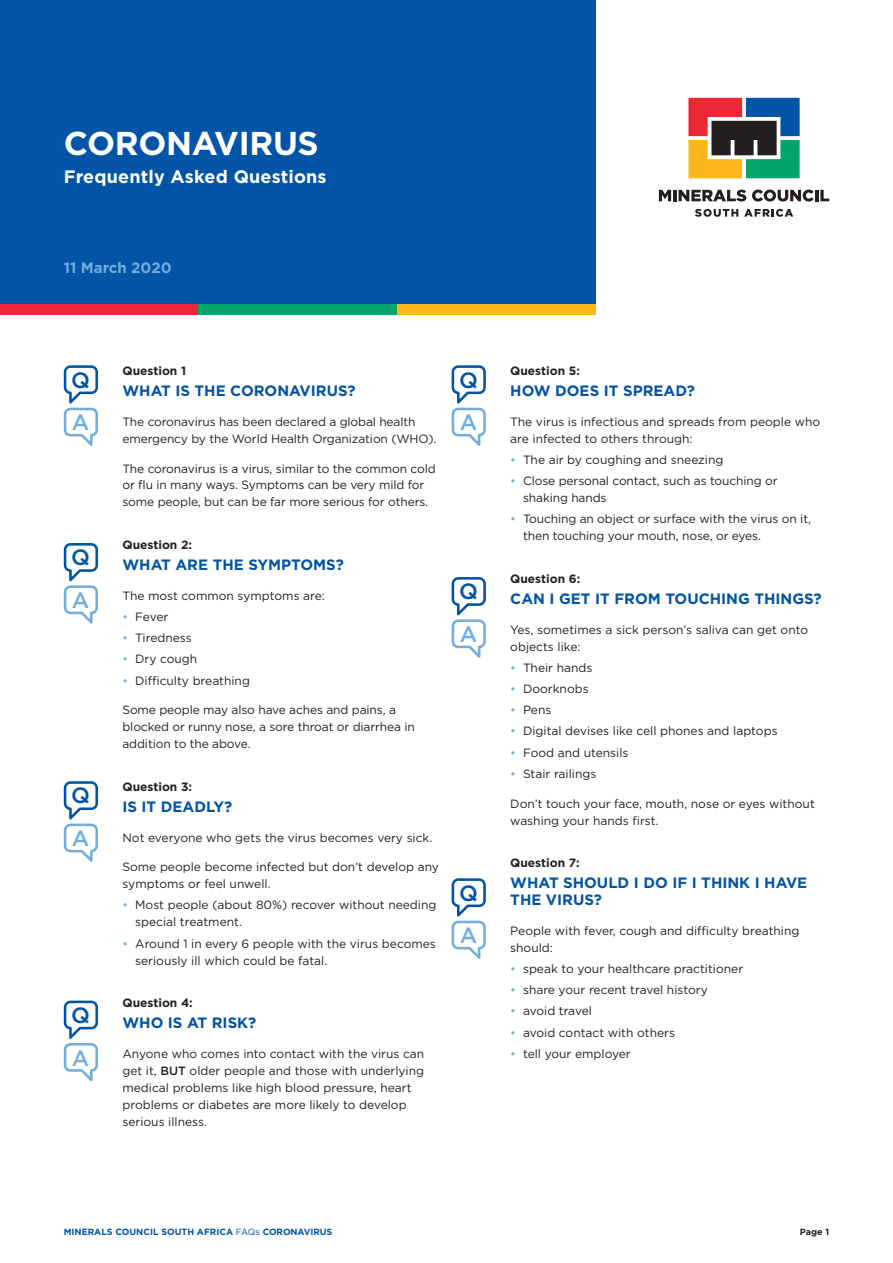
<style>
.page{position:relative;width:893px;height:1263px;background:#fff}
.page>*{position:absolute;margin:0;border:0;box-sizing:border-box;transform-origin:0 0}
.Intro_copy_2017{font:700 33px "Gotham";letter-spacing:-.01em;color:#fff}
.Heading_1_2017{font:500 22.05px "Gotham";color:#0154a6}
.Heading_1_2017-2{font:500 22.05px "Gotham";color:#72addd}
.Intro_copy_2017-2{font:700 18px "Gotham";letter-spacing:.01em;color:#fff}
.Body_Copy_2017{font:700 15px/17px "Gotham";color:#0154a6}
.Body_Copy_2017-2{font:700 15px "Gotham";color:#72addd}
.Body_Copy_2017-3{font:12px/17px "Gotham";color:#231f20}
.Body_Copy_2017-4{font:700 12px "Gotham";color:#231f20}
.Body_Copy_2017-5{font:12px "Gotham";letter-spacing:-.02em;color:#231f20}
.t1{font:700 9px "Gotham";color:#0154a6}
.t2{font:700 9px "Gotham";color:#231f20}
.s1{color:#72addd}
.s2{font-weight:500}
.s3{font-weight:400}
</style>
<div class="page">
<div style="left:0;top:0;width:595px;height:305px;background:#0154a6"></div>
<svg style="left:688px;top:98px;width:112px;height:80px;background:#787563"></svg>
<svg style="left:659px;top:190px;width:87px;height:11px"></svg>
<svg style="left:752px;top:190px;width:77px;height:12px"></svg>
<svg style="left:695px;top:209px;width:43px;height:8px"></svg>
<svg style="left:744px;top:209px;width:49px;height:8px"></svg>
<div style="left:0;top:304px;width:198px;height:11px;background:#ee2534"></div>
<div style="left:198px;top:304px;width:199px;height:11px;background:#00a66e"></div>
<div style="left:397px;top:304px;width:198px;height:11px;background:#fcb81b"></div>
<svg style="left:64px;top:365px;width:34px;height:81px"></svg>
<svg style="left:452px;top:365px;width:34px;height:81px"></svg>
<svg style="left:64px;top:543px;width:34px;height:81px"></svg>
<svg style="left:64px;top:781px;width:34px;height:81px"></svg>
<svg style="left:64px;top:1000px;width:34px;height:81px"></svg>
<svg style="left:452px;top:577px;width:34px;height:81px"></svg>
<svg style="left:452px;top:878px;width:34px;height:81px"></svg>
<p class="Intro_copy_2017" style="left:64px;top:122px;width:256px">CORONAVIRUS</p>
<p class="Intro_copy_2017-2" style="left:64px;top:165px;width:264px">Frequently Asked Questions</p>
<p class="Body_Copy_2017-2" style="left:64px;top:257px;width:109px">11 March 2020</p>
<p class="Heading_1_2017" style="left:71px;top:365px;width:20px">Q</p>
<p class="Heading_1_2017-2" style="left:72px;top:408px;width:19px">A</p>
<p class="Heading_1_2017" style="left:71px;top:543px;width:20px">Q</p>
<p class="Heading_1_2017-2" style="left:72px;top:586px;width:19px">A</p>
<p class="Heading_1_2017" style="left:71px;top:781px;width:20px">Q</p>
<p class="Heading_1_2017-2" style="left:72px;top:824px;width:19px">A</p>
<p class="Heading_1_2017" style="left:71px;top:1000px;width:20px">Q</p>
<p class="Heading_1_2017-2" style="left:72px;top:1043px;width:19px">A</p>
<p class="Body_Copy_2017-4" style="left:122px;top:363px;width:65px">Question 1</p>
<p class="Body_Copy_2017" style="left:122px;top:382px;width:235px">WHAT IS THE CORONAVIRUS?</p>
<p class="Body_Copy_2017-3" style="left:122px;top:413px;width:315px">The coronavirus has been declared a global health emergency by the World Health Organization (WHO).</p>
<p class="Body_Copy_2017-3" style="left:122px;top:459px;width:315px">The coronavirus is a virus, similar to the common cold or flu in many ways. Symptoms can be very mild for some people, but can be far more serious for others.</p>
<p class="Body_Copy_2017-4" style="left:122px;top:537px;width:71px">Question 2:</p>
<p class="Body_Copy_2017" style="left:122px;top:556px;width:223px">WHAT ARE THE SYMPTOMS?</p>
<p class="Body_Copy_2017-3" style="left:122px;top:587px;width:204px">The most common symptoms are:</p>
<p class="Body_Copy_2017-3" style="left:122px;top:608px;width:47px"><span class="s1">•</span> Fever</p>
<p class="Body_Copy_2017-3" style="left:122px;top:629px;width:71px"><span class="s1">•</span> Tiredness</p>
<p class="Body_Copy_2017-3" style="left:122px;top:650px;width:76px"><span class="s1">•</span> Dry cough</p>
<p class="Body_Copy_2017-3" style="left:122px;top:672px;width:129px"><span class="s1">•</span> Difficulty breathing</p>
<p class="Body_Copy_2017-3" style="left:122px;top:701px;width:294px">Some people may also have aches and pains, a blocked or runny nose, a sore throat or diarrhea in addition to the above.</p>
<p class="Body_Copy_2017-4" style="left:122px;top:778px;width:71px">Question 3:</p>
<p class="Body_Copy_2017" style="left:122px;top:798px;width:111px">IS IT DEADLY?</p>
<p class="Body_Copy_2017-3" style="left:122px;top:829px;width:311px">Not everyone who gets the virus becomes very sick.</p>
<p class="Body_Copy_2017-3" style="left:122px;top:858px;width:318px">Some people become infected but don’t develop any symptoms or feel unwell.</p>
<p class="Body_Copy_2017-3" style="left:135px;top:896px;width:303px;text-indent:-13px"><span class="s1">•</span> Most people (about 80%) recover without needing special treatment.</p>
<p class="Body_Copy_2017-3" style="left:135px;top:935px;width:302px;text-indent:-13px"><span class="s1">•</span> Around 1 in every 6 people with the virus becomes seriously ill which could be fatal.</p>
<p class="Body_Copy_2017-4" style="left:122px;top:995px;width:72px">Question 4:</p>
<p class="Body_Copy_2017" style="left:122px;top:1014px;width:135px">WHO IS AT RISK?</p>
<p class="Body_Copy_2017-3" style="left:122px;top:1045px;width:303px">Anyone who comes into contact with the virus can get it, <span class="s2">BUT</span> older people and those with underlying medical problems like high blood pressure, heart problems or diabetes are more likely to develop serious illness.</p>
<p class="Heading_1_2017" style="left:459px;top:365px;width:20px">Q</p>
<p class="Heading_1_2017-2" style="left:460px;top:408px;width:19px">A</p>
<p class="Heading_1_2017" style="left:459px;top:577px;width:20px">Q</p>
<p class="Heading_1_2017-2" style="left:460px;top:620px;width:19px">A</p>
<p class="Heading_1_2017" style="left:459px;top:878px;width:20px">Q</p>
<p class="Heading_1_2017-2" style="left:460px;top:921px;width:19px">A</p>
<p class="Body_Copy_2017-4" style="left:510px;top:363px;width:71px">Question 5:</p>
<p class="Body_Copy_2017" style="left:510px;top:382px;width:186px">HOW DOES IT SPREAD?</p>
<p class="Body_Copy_2017-3" style="left:510px;top:413px;width:311px">The virus is infectious and spreads from people who are infected to others through:</p>
<p class="Body_Copy_2017-3" style="left:510px;top:451px;width:215px"><span class="s1">•</span> The air by coughing and sneezing</p>
<p class="Body_Copy_2017-3" style="left:523px;top:472px;width:256px;text-indent:-13px"><span class="s1">•</span> Close personal contact, such as touching or shaking hands</p>
<p class="Body_Copy_2017-3" style="left:523px;top:510px;width:289px;text-indent:-13px"><span class="s1">•</span> Touching an object or surface with the virus on it, then touching your mouth, nose, or eyes.</p>
<p class="Body_Copy_2017-4" style="left:510px;top:570px;width:72px">Question 6:</p>
<p class="Body_Copy_2017" style="left:510px;top:590px;width:313px">CAN I GET IT FROM TOUCHING THINGS?</p>
<p class="Body_Copy_2017-3" style="left:510px;top:621px;width:299px">Yes, sometimes a sick person’s saliva can get onto objects like:</p>
<p class="Body_Copy_2017-3" style="left:510px;top:659px;width:84px"><span class="s1">•</span> Their hands</p>
<p class="Body_Copy_2017-3" style="left:510px;top:680px;width:80px"><span class="s1">•</span> Doorknobs</p>
<p class="Body_Copy_2017-3" style="left:510px;top:701px;width:43px"><span class="s1">•</span> Pens</p>
<p class="Body_Copy_2017-3" style="left:510px;top:722px;width:269px"><span class="s1">•</span> Digital devises like cell phones and laptops</p>
<p class="Body_Copy_2017-3" style="left:510px;top:744px;width:120px"><span class="s1">•</span> Food and utensils</p>
<p class="Body_Copy_2017-3" style="left:510px;top:765px;width:88px"><span class="s1">•</span> Stair railings</p>
<p class="Body_Copy_2017-3" style="left:510px;top:795px;width:306px">Don’t touch your face, mouth, nose or eyes without washing your hands first.</p>
<p class="Body_Copy_2017-4" style="left:510px;top:855px;width:71px">Question 7:</p>
<p class="Body_Copy_2017" style="left:510px;top:874px;width:299px">WHAT SHOULD I DO IF I THINK I HAVE<br>THE VIRUS?</p>
<p class="Body_Copy_2017-3" style="left:510px;top:922px;width:291px">People with fever, cough and difficulty breathing should:</p>
<p class="Body_Copy_2017-3" style="left:510px;top:960px;width:234px"><span class="s1">•</span> speak to your healthcare practitioner</p>
<p class="Body_Copy_2017-3" style="left:510px;top:981px;width:199px"><span class="s1">•</span> share your recent travel history</p>
<p class="Body_Copy_2017-5" style="left:510px;top:1003px;width:83px"><span class="s1">•</span> avoid travel</p>
<p class="Body_Copy_2017-3" style="left:510px;top:1024px;width:166px"><span class="s1">•</span> avoid contact with others</p>
<p class="Body_Copy_2017-3" style="left:510px;top:1045px;width:122px"><span class="s1">•</span> tell your employer</p>
<p class="t1" style="left:64px;top:1225px;width:270px">MINERALS COUNCIL SOUTH AFRICA <span class="s3">FAQs</span> CORONAVIRUS</p>
<p class="t2" style="left:800px;top:1225px;width:31px">Page 1</p>
</div>
